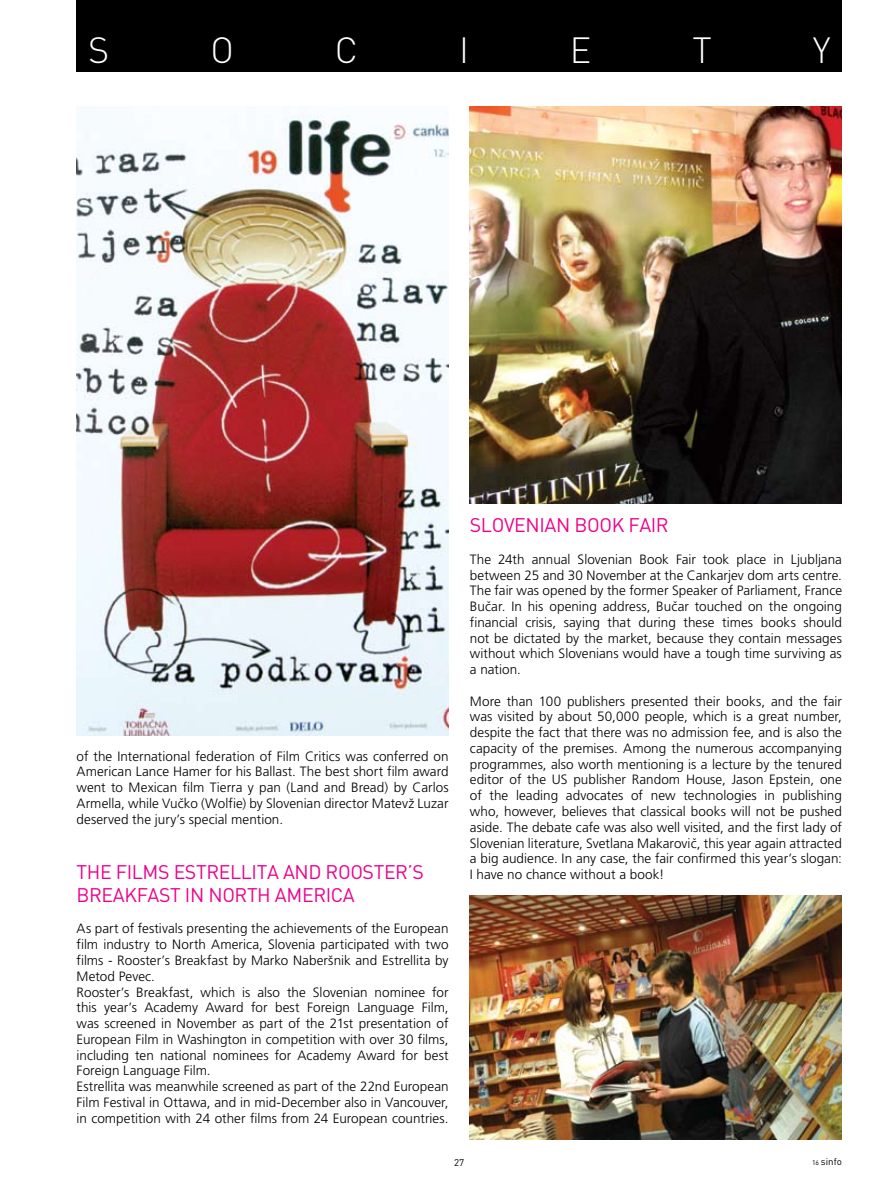
<style>
.page{position:relative;width:893px;height:1191px;background:#fff}
.page>*{position:absolute;margin:0;border:0;box-sizing:border-box;transform-origin:0 0}
.t1{font:36px "FFDIN Light";color:#fff}
.t2{font:19.5px/23.4px "FFDIN Regular";letter-spacing:-.02em;color:#ec008c}
.t3{font:300 13.5px/15.8px "Slo Frutiger";color:#000;text-align:justify}
.t4{font:9.75px "FFDIN Regular";color:#000}
.s1{font-size:6.9px}
</style>
<div class="page">
<div style="left:77px;top:0;width:765px;height:71px;background:#000"></div>
<img style="left:470px;top:106px;width:372px;height:397px">
<img style="left:470px;top:895px;width:372px;height:245px">
<img style="left:77px;top:106px;width:372px;height:630px">
<h1 class="t1" style="left:88px;top:27px;width:19px">S</h1>
<h1 class="t1" style="left:210px;top:27px;width:25px">O</h1>
<h1 class="t1" style="left:335px;top:27px;width:25px">C</h1>
<h1 class="t1" style="left:459px;top:27px;width:3px">I</h1>
<h1 class="t1" style="left:570px;top:27px;width:23px">E</h1>
<h1 class="t1" style="left:692px;top:27px;width:21px">T</h1>
<h1 class="t1" style="left:813px;top:27px;width:19px">Y</h1>
<p class="t3" style="left:77px;top:748px;width:374px">of the International federation of Film Critics was conferred on American Lance Hamer for his Ballast. The best short film award went to Mexican film Tierra y pan (Land and Bread) by Carlos Armella, while VuËko (Wolfie) by Slovenian director Matevž Luzar deserved the jury’s special mention.</p>
<h2 class="t2" style="left:77px;top:859px;width:347px">THE FI LMS ESTRELLITA AND ROOSTER’S<br>BREAKFAST IN NORTH AMERI CA</h2>
<p class="t3" style="left:77px;top:921px;width:374px;text-align:left">As part of festivals presenting the achievements of the European film industry to North America, Slovenia participated with two films - Rooster’s Breakfast by Marko Naberšnik and Estrellita by Metod Pevec.<br>Rooster’s Breakfast, which is also the Slovenian nominee for this year’s Academy Award for best Foreign Language Film, was screened in November as part of the 21st presentation of European Film in Washington in competition with over 30 films, including ten national nominees for Academy Award for best Foreign Language Film.<br>Estrellita was meanwhile screened as part of the 22nd European Film Festival in Ottawa, and in mid-December also in Vancouver, in competition with 24 other films from 24 European countries.</p>
<h2 class="t2" style="left:470px;top:513px;width:200px">SLOVENIAN BOOK FAI R</h2>
<p class="t3" style="left:470px;top:551px;width:374px">The 24th annual Slovenian Book Fair took place in Ljubljana between 25 and 30 November at the Cankarjev dom arts centre.<br>The fair was opened by the former Speaker of Parliament, France BuËar. In his opening address, BuËar touched on the ongoing financial crisis, saying that during these times books should not be dictated by the market, because they contain messages without which Slovenians would have a tough time surviving as a nation.</p>
<p class="t3" style="left:470px;top:693px;width:374px">More than 100 publishers presented their books, and the fair was visited by about 50,000 people, which is a great number, despite the fact that there was no admission fee, and is also the capacity of the premises. Among the numerous accompanying programmes, also worth mentioning is a lecture by the tenured editor of the US publisher Random House, Jason Epstein, one of the leading advocates of new technologies in publishing who, however, believes that classical books will not be pushed aside. The debate cafe was also well visited, and the first lady of Slovenian literature, Svetlana MakaroviË, this year again attracted a big audience. In any case, the fair confirmed this year’s slogan:<br>I have no chance without a book!</p>
<p class="t4" style="left:454px;top:1156px;width:12px">27</p>
<p class="t4" style="left:812px;top:1155px;width:31px"><span class="s1">16</span> SINFO</p>
</div>
